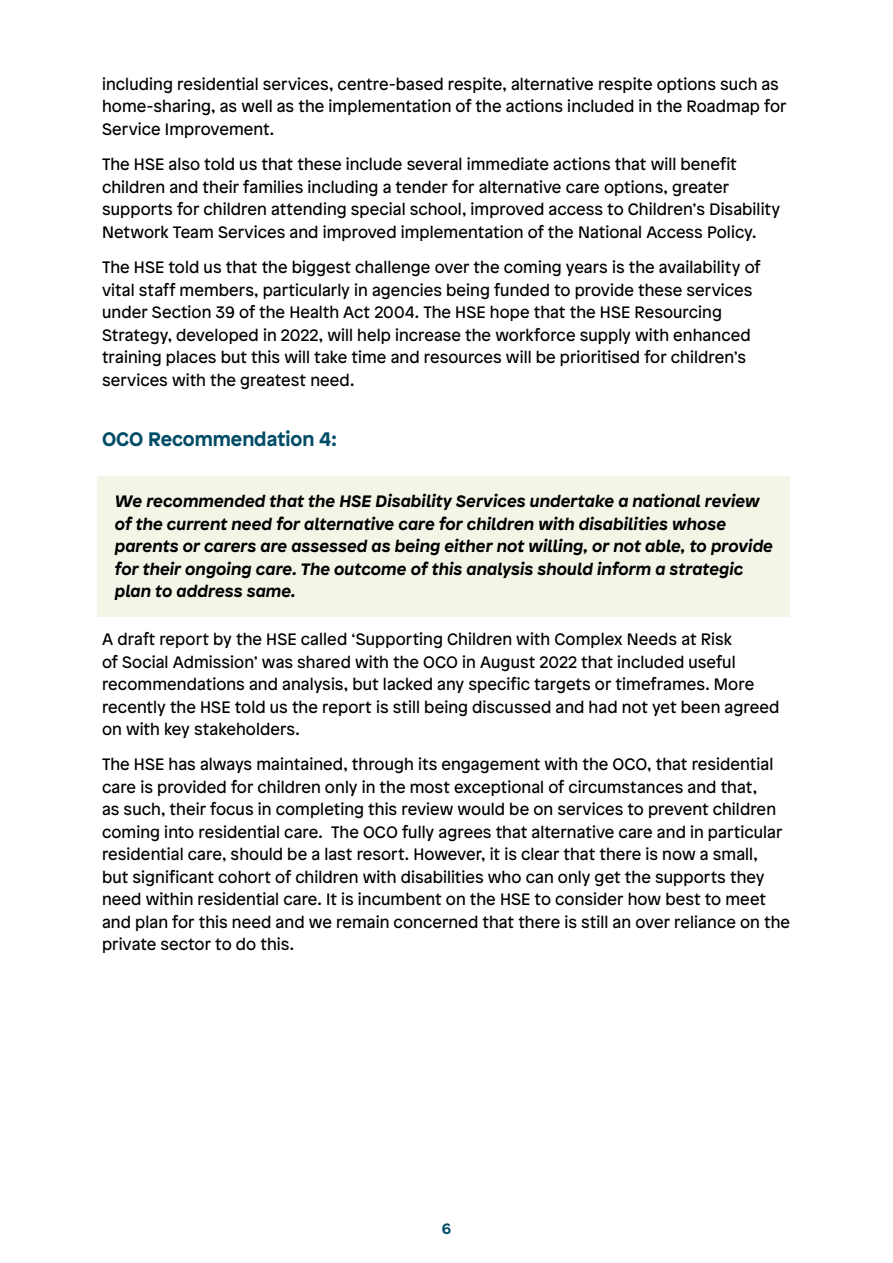
<style>
.page{position:relative;width:893px;height:1263px;background:#fff}
.page>*{position:absolute;margin:0;border:0;box-sizing:border-box;transform-origin:0 0}
.sub_heading{font:700 19.5px "Patron";color:#004c66}
.Body_copy{font:16.5px/22.5px "Patron";letter-spacing:.005em;color:#000}
.REcommendation_body{font:italic 700 16.5px/22.5px "Patron";letter-spacing:.005em;color:#000}
.t1{font:700 15px "Patron";color:#044d66}
</style>
<div class="page">
<div style="left:98px;top:477px;width:692px;height:140px;background:#f3f5e7"></div>
<p class="Body_copy" style="left:102px;top:72px;width:686px">including residential services, centre-based respite, alternative respite options such as home-sharing, as well as the implementation of the actions included in the Roadmap for<br>Service Improvement.</p>
<p class="Body_copy" style="left:102px;top:152px;width:680px">The HSE also told us that these include several immediate actions that will benefit children and their families including a tender for alternative care options, greater supports for children attending special school, improved access to Children’s Disability Network Team Services and improved implementation of the National Access Policy.</p>
<p class="Body_copy" style="left:102px;top:255px;width:660px">The HSE told us that the biggest challenge over the coming years is the availability of vital staff members, particularly in agencies being funded to provide these services under Section 39 of the Health Act 2004. The HSE hope that the HSE Resourcing Strategy, developed in 2022, will help increase the workforce supply with enhanced training places but this will take time and resources will be prioritised for children’s services with the greatest need.</p>
<p class="sub_heading" style="left:102px;top:424px;width:236px">OCO Recommendation 4:</p>
<p class="REcommendation_body" style="left:115px;top:489px;width:660px">We recommended that the HSE Disability Services undertake a national review of the current need for alternative care for children with disabilities whose parents or carers are assessed as being either not willing, or not able, to provide for their ongoing care. The outcome of this analysis should inform a strategic plan to address same.</p>
<p class="Body_copy" style="left:102px;top:627px;width:679px">A draft report by the HSE called ‘Supporting Children with Complex Needs at Risk<br>of Social Admission’ was shared with the OCO in August 2022 that included useful recommendations and analysis, but lacked any specific targets or timeframes. More recently the HSE told us the report is still being discussed and had not yet been agreed on with key stakeholders.</p>
<p class="Body_copy" style="left:102px;top:752px;width:690px">The HSE has always maintained, through its engagement with the OCO, that residential care is provided for children only in the most exceptional of circumstances and that,<br>as such, their focus in completing this review would be on services to prevent children coming into residential care. The OCO fully agrees that alternative care and in particular residential care, should be a last resort. However, it is clear that there is now a small,<br>but significant cohort of children with disabilities who can only get the supports they need within residential care. It is incumbent on the HSE to consider how best to meet and plan for this need and we remain concerned that there is still an over reliance on the private sector to do this.</p>
<p class="t1" style="left:442px;top:1216px;width:11px">6</p>
</div>
